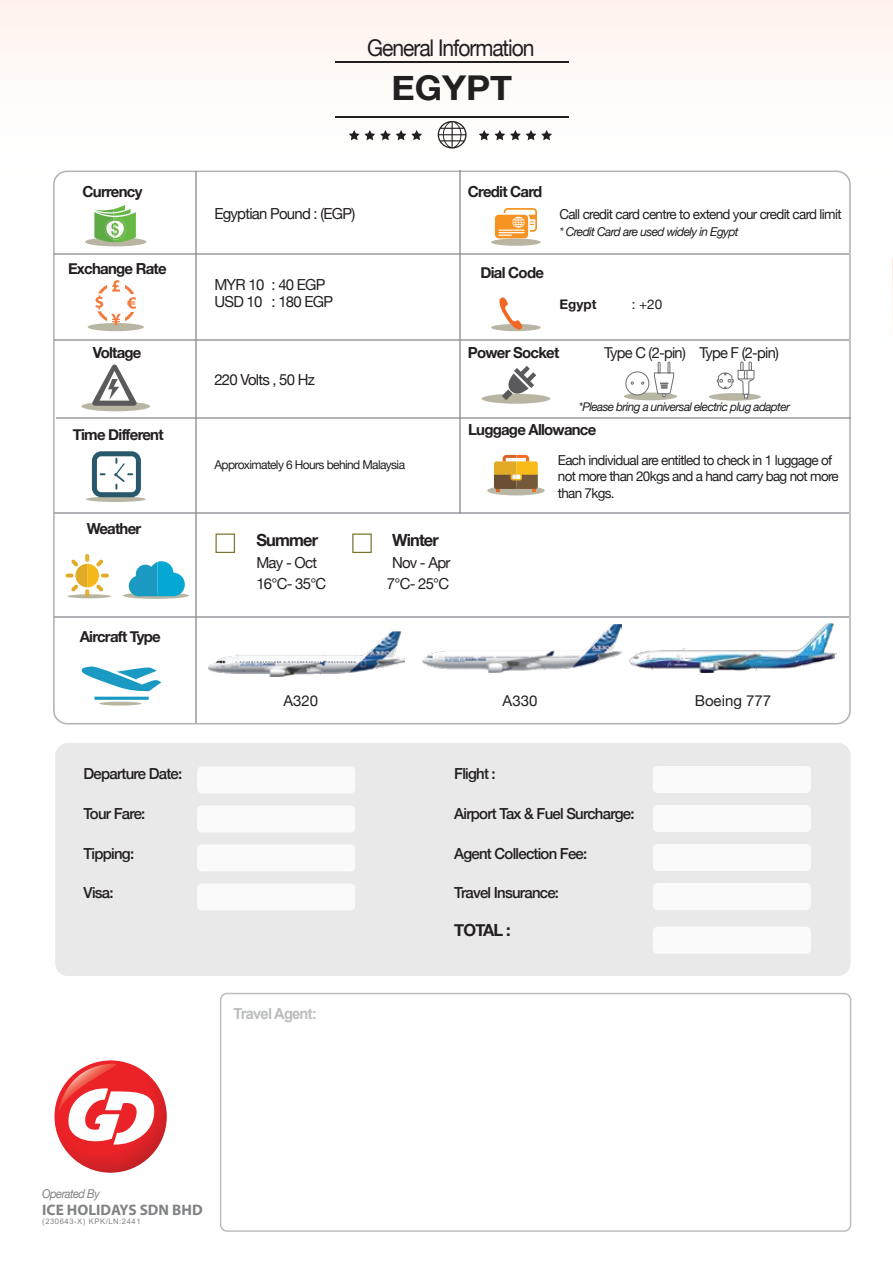
<style>
.page{position:relative;width:893px;height:1263px;background:#fff}
.page>*{position:absolute;margin:0;border:0;box-sizing:border-box;transform-origin:0 0}
.t1{font:700 34.2px "Helvetica Neue";color:#231f20;scale:1.05 1}
.t2{font:23.1px "Helvetica Neue";letter-spacing:-.05em;color:#231f20;scale:.92 1}
.t3{font:700 16.8px "Helvetica Neue";letter-spacing:-.05em;color:#231f20}
.t4{font:700 15.3px "Helvetica Neue";letter-spacing:-.05em;color:#231f20}
.t5{font:500 15.3px "Helvetica Neue";letter-spacing:-.05em;color:#231f20}
.t6{font:15.3px/16.8px "Helvetica Neue";letter-spacing:-.05em;color:#231f20}
.t7{font:700 15.3px "Myriad Pro";color:#808284}
.t8{font:700 15.3px "Arial";letter-spacing:-.05em;color:#bbbdbf;scale:.96 1}
.t9{font:15px "Helvetica Neue";letter-spacing:-.05em;color:#231f20}
.t10{font:15px "Helvetica Neue";color:#231f20}
.t11{font:13.65px/16.8px "Helvetica Neue";letter-spacing:-.05em;color:#231f20}
.t12{font:700 13.5px "Helvetica Neue";color:#231f20}
.t13{font:13.5px "Helvetica Neue";color:#231f20}
.t14{font:12.15px "Helvetica Neue";letter-spacing:-.05em;color:#231f20}
.t15{font:italic 12.15px "Helvetica Neue";letter-spacing:-.05em;color:#231f20}
.t16{font:italic 12.15px "Helvetica Neue";letter-spacing:-.05em;color:#808284;scale:.92 1}
.t17{font:italic 12px "Helvetica Neue";letter-spacing:-.05em;color:#231f20}
.t18{font:7.65px "Arial";letter-spacing:.075em;color:#808284}
</style>
<div class="page">
<div style="left:0;top:0;width:893px;height:551px;background:#fffcfa"></div>
<hr style="left:335px;top:62px;width:233px;height:1px;background:#231f20">
<hr style="left:335px;top:116px;width:233px;height:2px;background:#231f20">
<svg style="left:479px;top:130px;width:73px;height:10px"></svg>
<svg style="left:349px;top:130px;width:73px;height:10px"></svg>
<svg style="left:438px;top:121px;width:29px;height:28px"></svg>
<div style="left:220px;top:993px;width:631px;height:239px;border:2px solid #bbbdbf;border-radius:6px"></div>
<svg style="left:53px;top:171px;width:798px;height:553px"></svg>
<hr style="left:55px;top:253px;width:794px;height:1px;background:#909295">
<hr style="left:55px;top:339px;width:794px;height:2px;background:#909295">
<hr style="left:195px;top:171px;width:1px;height:552px;background:#909295">
<hr style="left:56px;top:417px;width:795px;height:2px;background:#909295">
<hr style="left:55px;top:513px;width:794px;height:1px;background:#909295">
<hr style="left:55px;top:616px;width:794px;height:1px;background:#909295">
<div style="left:55px;top:743px;width:796px;height:233px;background:#e9e9ea;border-radius:13px"></div>
<div style="left:653px;top:766px;width:158px;height:27px;background:#fff;border-radius:5px"></div>
<div style="left:653px;top:805px;width:158px;height:27px;background:#fff;border-radius:5px"></div>
<div style="left:653px;top:844px;width:158px;height:27px;background:#fff;border-radius:5px"></div>
<div style="left:653px;top:883px;width:158px;height:27px;background:#fff;border-radius:5px"></div>
<div style="left:197px;top:766px;width:158px;height:27px;background:#fff;border-radius:5px"></div>
<div style="left:197px;top:805px;width:158px;height:27px;background:#fff;border-radius:5px"></div>
<div style="left:197px;top:844px;width:158px;height:27px;background:#fff;border-radius:5px"></div>
<div style="left:197px;top:883px;width:158px;height:27px;background:#fff;border-radius:5px"></div>
<div style="left:653px;top:927px;width:158px;height:27px;background:#fff;border-radius:5px"></div>
<hr style="left:459px;top:171px;width:1px;height:343px;background:#909295">
<div style="left:624px;top:393px;width:53px;height:7px;background:#b8b6a3;border-radius:50%"></div>
<div style="left:626px;top:372px;width:23px;height:23px;background:#fff;border-radius:50%"></div>
<div style="left:626px;top:372px;width:23px;height:23px;border:1px solid #6d6e71;border-radius:50%"></div>
<svg style="left:654px;top:362px;width:20px;height:35px"></svg>
<svg style="left:67px;top:594px;width:44px;height:4px"></svg>
<svg style="left:66px;top:554px;width:43px;height:43px"></svg>
<svg style="left:123px;top:592px;width:66px;height:7px"></svg>
<svg style="left:129px;top:561px;width:56px;height:35px"></svg>
<svg style="left:85px;top:205px;width:61px;height:41px"></svg>
<svg style="left:86px;top:496px;width:60px;height:6px"></svg>
<svg style="left:92px;top:451px;width:49px;height:46px"></svg>
<hr style="left:99px;top:702px;width:42px;height:3px;background:#b8b6a3;border-radius:50%">
<svg style="left:81px;top:666px;width:81px;height:34px"></svg>
<div style="left:81px;top:401px;width:69px;height:10px;background:#b8b6a3;border-radius:50%"></div>
<svg style="left:91px;top:364px;width:46px;height:42px"></svg>
<div style="left:88px;top:323px;width:56px;height:8px;background:#b8b6a3;border-radius:50%"></div>
<svg style="left:95px;top:280px;width:41px;height:45px"></svg>
<svg style="left:495px;top:208px;width:42px;height:30px"></svg>
<div style="left:491px;top:239px;width:50px;height:7px;background:#b8b6a3;border-radius:50%"></div>
<div style="left:215px;top:533px;width:20px;height:20px;border:1px solid #797530"></div>
<div style="left:352px;top:533px;width:20px;height:20px;border:1px solid #797530"></div>
<div style="left:487px;top:486px;width:58px;height:9px;background:#b9b7a4;border-radius:50%"></div>
<svg style="left:494px;top:455px;width:44px;height:36px"></svg>
<svg style="left:54px;top:1060px;width:113px;height:113px;background:#db2b2f"></svg>
<svg style="left:57px;top:1063px;width:99px;height:82px"></svg>
<svg style="left:892px;top:259px;width:1px;height:42px"></svg>
<svg style="left:892px;top:0;width:1px;height:259px"></svg>
<svg style="left:709px;top:393px;width:52px;height:8px"></svg>
<svg style="left:717px;top:361px;width:38px;height:37px"></svg>
<img style="left:629px;top:624px;width:207px;height:49px">
<img style="left:423px;top:625px;width:199px;height:48px">
<img style="left:208px;top:631px;width:197px;height:46px">
<h2 class="t2" style="left:367px;top:31px;width:184px">General Information</h2>
<p class="t4" style="left:83px;top:179px;width:61px">Currency</p>
<p class="t4" style="left:68px;top:256px;width:100px">Exchange Rate</p>
<p class="t4" style="left:93px;top:341px;width:50px">Voltage</p>
<p class="t4" style="left:73px;top:422px;width:92px">Time Different</p>
<p class="t4" style="left:87px;top:517px;width:56px">Weather</p>
<p class="t4" style="left:80px;top:625px;width:82px">Aircraft Type</p>
<h1 class="t1" style="left:391px;top:61px;width:116px">EGYPT</h1>
<p class="t6" style="left:214px;top:206px;width:142px">Egyptian Pound : (EGP)</p>
<p class="t6" style="left:214px;top:277px;width:120px">MYR 10 : 40 EGP<br>USD 10 : 180 EGP</p>
<p class="t6" style="left:214px;top:372px;width:102px">220 Volts , 50 Hz</p>
<p class="t14" style="left:214px;top:456px;width:192px">Approximately 6 Hours behind Malaysia</p>
<p class="t3" style="left:256px;top:527px;width:63px">Summer</p>
<p class="t3" style="left:392px;top:527px;width:48px">Winter</p>
<p class="t6" style="left:256px;top:555px;width:62px">May - Oct</p>
<p class="t6" style="left:392px;top:555px;width:60px">Nov - Apr</p>
<p class="t6" style="left:256px;top:576px;width:71px">16°C- 35°C</p>
<p class="t6" style="left:387px;top:576px;width:64px">7°C- 25°C</p>
<p class="t4" style="left:468px;top:179px;width:76px">Credit Card</p>
<p class="t4" style="left:480px;top:260px;width:65px">Dial Code</p>
<p class="t11" style="left:559px;top:206px;width:284px">Call credit card centre to extend your credit card limit</p>
<p class="t15" style="left:559px;top:223px;width:181px">* Credit Card are used widely in Egypt</p>
<p class="t12" style="left:559px;top:294px;width:39px">Egypt</p>
<p class="t13" style="left:632px;top:295px;width:32px">: +20</p>
<p class="t4" style="left:468px;top:341px;width:93px">Power Socket</p>
<p class="t9" style="left:604px;top:342px;width:176px">Type C (2-pin) Type F (2-pin)</p>
<p class="t17" style="left:579px;top:398px;width:213px">*Please bring a universal electric plug adapter</p>
<p class="t4" style="left:468px;top:417px;width:130px">Luggage Allowance</p>
<p class="t11" style="left:558px;top:452px;width:282px">Each individual are entitled to check in 1 luggage of not more than 20kgs and a hand carry bag not more than 7kgs.</p>
<p class="t10" style="left:283px;top:689px;width:36px">A320</p>
<p class="t10" style="left:503px;top:689px;width:36px">A330</p>
<p class="t10" style="left:695px;top:689px;width:78px">Boeing 777</p>
<p class="t5" style="left:83px;top:762px;width:100px">Departure Date:</p>
<p class="t5" style="left:454px;top:762px;width:43px">Flight :</p>
<p class="t5" style="left:83px;top:801px;width:63px">Tour Fare:</p>
<p class="t5" style="left:454px;top:801px;width:182px">Airport Tax &amp; Fuel Surcharge:</p>
<p class="t5" style="left:83px;top:841px;width:52px">Tipping:</p>
<p class="t5" style="left:454px;top:841px;width:135px">Agent Collection Fee:</p>
<p class="t5" style="left:83px;top:880px;width:32px">Visa:</p>
<p class="t5" style="left:454px;top:880px;width:106px">Travel Insurance:</p>
<p class="t3" style="left:454px;top:917px;width:58px">TOTAL :</p>
<p class="t8" style="left:233px;top:1003px;width:88px">Travel Agent:</p>
<p class="t16" style="left:42px;top:1185px;width:64px">Operated By</p>
<p class="t7" style="left:42px;top:1199px;width:162px">ICE HOLIDAYS SDN BHD</p>
<p class="t18" style="left:42px;top:1216px;width:100px">(230643-X) KPK/LN:2441</p>
</div>
